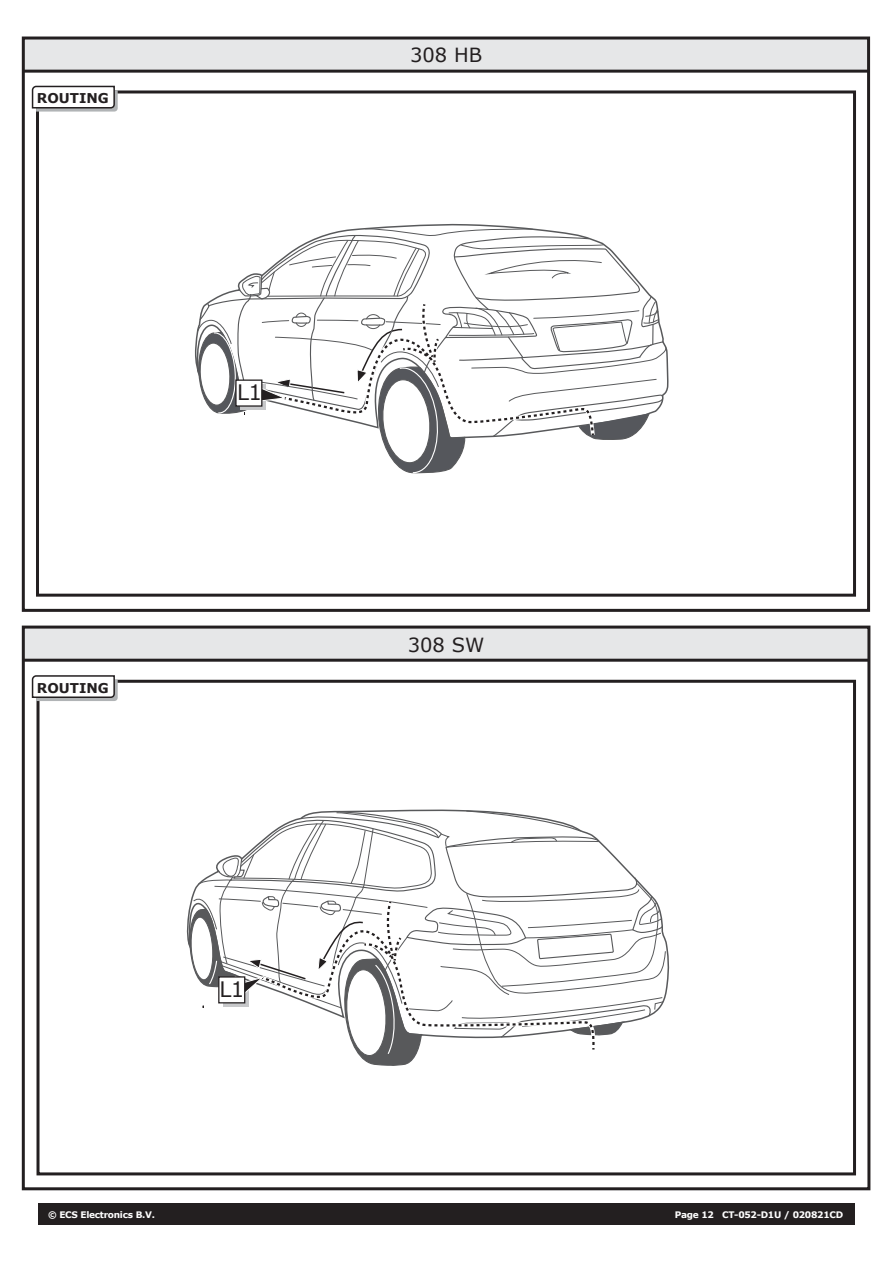
<style>
.page{position:relative;width:893px;height:1263px;background:#fff}
.page>*{position:absolute;margin:0;border:0;box-sizing:border-box;transform-origin:0 0}
.t1{font:21.3px "Verdana";color:#231f20}
.t2{font:19.5px "Verdana";color:#231f20}
.t3{font:700 13.5px "Verdana";color:#231f20}
.t4{font:700 9px "Verdana";letter-spacing:-.03em;color:#fff}
</style>
<div class="page">
<div style="left:38px;top:1203px;width:817px;height:21px;background:#231f20"></div>
<div style="left:23px;top:38px;width:846px;height:33px;background:#e6e7e8"></div>
<div style="left:22px;top:37px;width:848px;height:575px;border:3px solid #231f20"></div>
<hr style="left:23px;top:70px;width:846px;height:3px;background:#231f20">
<div style="left:23px;top:627px;width:846px;height:33px;background:#e6e7e8"></div>
<div style="left:22px;top:626px;width:848px;height:564px;border:3px solid #231f20"></div>
<hr style="left:23px;top:659px;width:846px;height:3px;background:#231f20">
<svg style="left:196px;top:228px;width:471px;height:246px"></svg>
<div style="left:235px;top:379px;width:27px;height:28px;background:#fff;border:1px solid #231f20"></div>
<svg style="left:187px;top:810px;width:479px;height:256px"></svg>
<div style="left:218px;top:976px;width:27px;height:27px;background:#fff;border:1px solid #231f20"></div>
<div style="left:36px;top:90px;width:820px;height:507px;border:3px solid #231f20"></div>
<svg style="left:31px;top:85px;width:87px;height:27px"></svg>
<div style="left:37px;top:680px;width:819px;height:495px;border:3px solid #231f20"></div>
<svg style="left:31px;top:675px;width:87px;height:26px"></svg>
<h3 class="t3" style="left:37px;top:89px;width:73px">ROUTING</h3>
<h3 class="t3" style="left:37px;top:678px;width:73px">ROUTING</h3>
<h1 class="t1" style="left:237px;top:378px;width:26px">L1</h1>
<h1 class="t1" style="left:220px;top:975px;width:26px">L1</h1>
<h2 class="t2" style="left:410px;top:42px;width:74px">308 HB</h2>
<h2 class="t2" style="left:408px;top:631px;width:78px">308 SW</h2>
<p class="t4" style="left:48px;top:1208px;width:108px">© ECS Electronics B.V.</p>
<p class="t4" style="left:675px;top:1208px;width:170px">Page 12 CT-052-D1U / 020821CD</p>
</div>
